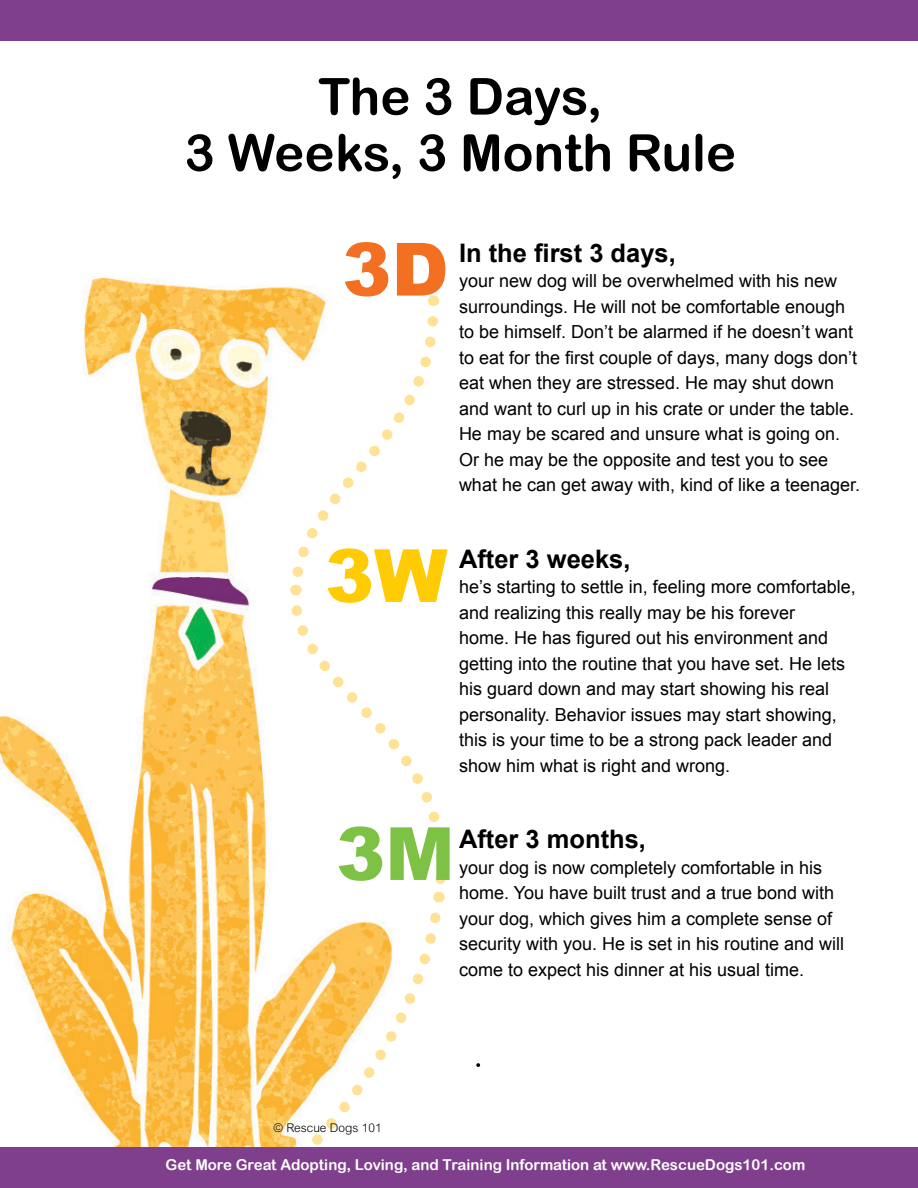
<style>
.page{position:relative;width:918px;height:1188px;background:#fff}
.page>*{position:absolute;margin:0;border:0;box-sizing:border-box;transform-origin:0 0}
.t1{font:900 73.5px "Arial";color:#f36f21}
.t2{font:900 73.5px "Arial";color:#ffcb05}
.t3{font:900 73.5px "Arial";color:#7dc245}
.t4{font:51px "Arial Rounded MT Bold";color:#000}
.t5{font:700 25.5px "Arial";color:#000}
.t6{font:18px/25.5px "Arial";color:#000}
.t7{font:15px "Arial Rounded MT Bold";color:#fff}
.t8{font:300 12px "Arial Rounded MT Std";color:#000}
</style>
<div class="page">
<img style="left:0;top:277px;width:326px;height:871px">
<div style="left:0;top:0;width:918px;height:40px;background:#7f3f8d"></div>
<svg style="left:285px;top:310px;width:153px;height:282px"></svg>
<svg style="left:284px;top:598px;width:162px;height:300px"></svg>
<svg style="left:297px;top:892px;width:151px;height:256px"></svg>
<div style="left:0;top:1148px;width:918px;height:40px;background:#7f3f8d"></div>
<svg style="left:476px;top:1063px;width:4px;height:4px"></svg>
<p class="t4" style="left:318px;top:66px;width:286px">The 3 Days,</p>
<p class="t4" style="left:184px;top:123px;width:553px">3 Weeks, 3 Month Rule</p>
<h1 class="t1" style="left:342px;top:216px;width:108px">3D</h1>
<p class="t5" style="left:459px;top:236px;width:218px">In the first 3 days,</p>
<p class="t6" style="left:459px;top:268px;width:403px">your new dog will be overwhelmed with his new surroundings. He will not be comfortable enough to be himself. Don’t be alarmed if he doesn’t want to eat for the first couple of days, many dogs don’t eat when they are stressed. He may shut down and want to curl up in his crate or under the table.<br>He may be scared and unsure what is going on.<br>Or he may be the opposite and test you to see what he can get away with, kind of like a teenager.</p>
<h1 class="t2" style="left:325px;top:522px;width:124px">3W</h1>
<p class="t5" style="left:459px;top:542px;width:173px">After 3 weeks,</p>
<p class="t6" style="left:459px;top:574px;width:398px">he’s starting to settle in, feeling more comfortable, and realizing this really may be his forever<br>home. He has figured out his environment and getting into the routine that you have set. He lets his guard down and may start showing his real personality. Behavior issues may start showing, this is your time to be a strong pack leader and show him what is right and wrong.</p>
<h1 class="t3" style="left:336px;top:800px;width:120px">3M</h1>
<p class="t5" style="left:459px;top:822px;width:189px">After 3 months,</p>
<p class="t6" style="left:459px;top:855px;width:387px">your dog is now completely comfortable in his home. You have built trust and a true bond with your dog, which gives him a complete sense of security with you. He is set in his routine and will come to expect his dinner at his usual time.</p>
<p class="t8" style="left:273px;top:1120px;width:110px">© Rescue Dogs 101</p>
<p class="t7" style="left:166px;top:1156px;width:641px">Get More Great Adopting, Loving, and Training Information at www.RescueDogs101.com</p>
</div>
